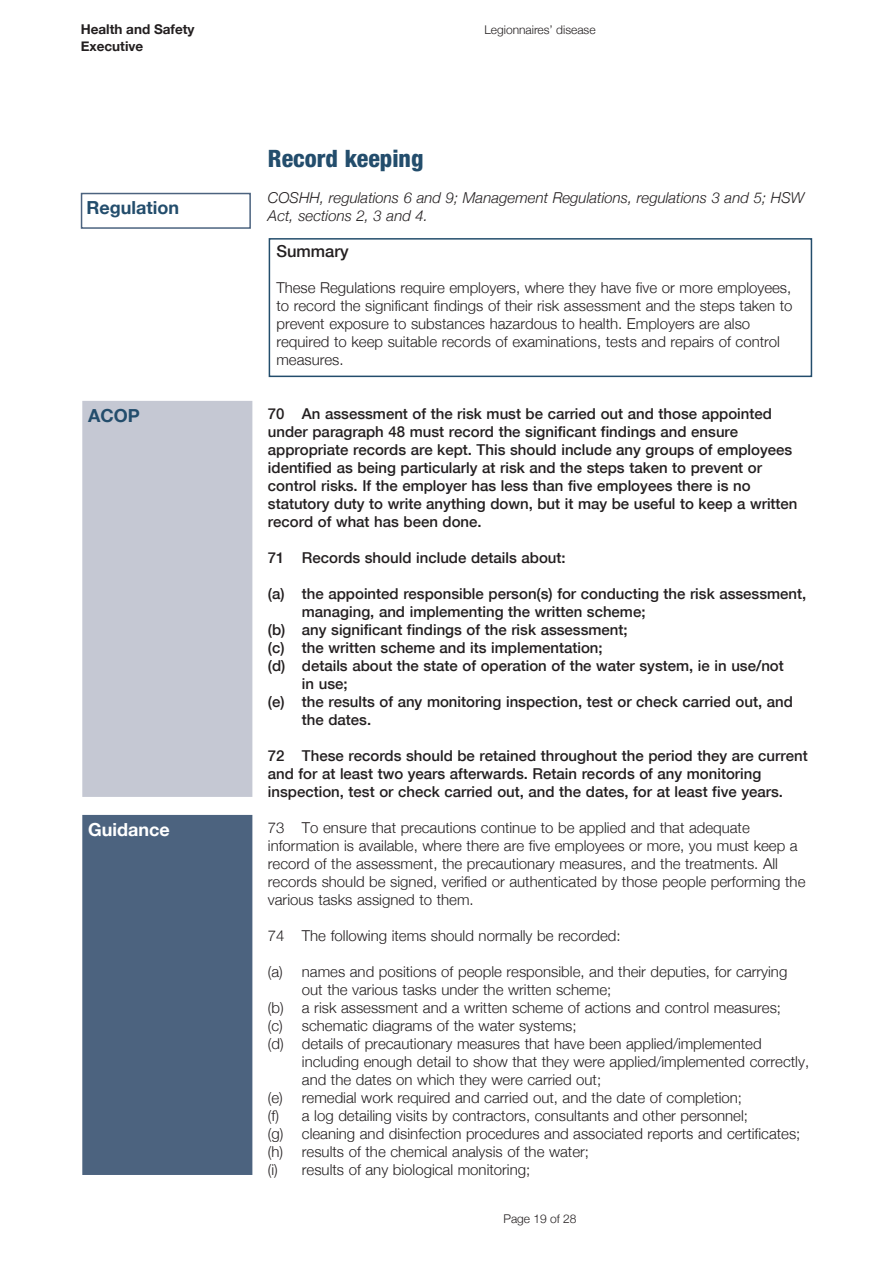
<style>
.page{position:relative;width:893px;height:1263px;background:#fff}
.page>*{position:absolute;margin:0;border:0;box-sizing:border-box;transform-origin:0 0}
.t1{font:800 condensed 24px "Helvetica Neue";color:#234d6c}
.t2{font:700 18px "Helvetica Neue";color:#234d6c}
.t3{font:700 18px "Helvetica Neue";color:#fff}
.H7_Summary_Heading{font:500 16.5px "Helvetica Neue";color:#231f20}
.P2_Summary_text{font:300 15px/18px "Helvetica Neue";color:#231f20}
.t4{font:500 15px/18px "Helvetica Neue";color:#231f20}
.t5{font:italic 300 15px/18px "Helvetica Neue";color:#231f20}
.t6{font:700 13.5px/16.5px "Helvetica Neue";color:#231f20}
.t7{font:300 12px "Helvetica Neue";color:#231f20}
</style>
<div class="page">
<div style="left:81px;top:193px;width:170px;height:36px;border:2px solid #4c637f"></div>
<div style="left:83px;top:816px;width:169px;height:358px;background:#4c637f"></div>
<div style="left:82px;top:815px;width:170px;height:360px;border:2px solid #4c637f"></div>
<div style="left:83px;top:402px;width:169px;height:394px;background:#c5c8d3"></div>
<div style="left:82px;top:401px;width:170px;height:396px;border:2px solid #c5c8d3"></div>
<div style="left:269px;top:238px;width:543px;height:139px;border:2px solid #234d6c"></div>
<p class="t6" style="left:81px;top:22px;width:115px">Health and Safety<br>Executive</p>
<p class="t7" style="left:484px;top:20px;width:113px">Legionnaires’ disease</p>
<p class="t2" style="left:87px;top:193px;width:94px">Regulation</p>
<p class="t2" style="left:88px;top:401px;width:53px">ACOP</p>
<p class="t3" style="left:88px;top:815px;width:83px">Guidance</p>
<h1 class="t1" style="left:268px;top:143px;width:157px">Record keeping</h1>
<p class="t5" style="left:268px;top:188px;width:538px">COSHH, regulations 6 and 9; Management Regulations, regulations 3 and 5; HSW<br>Act, sections 2, 3 and 4.</p>
<p class="H7_Summary_Heading" style="left:276px;top:238px;width:74px">Summary</p>
<p class="P2_Summary_text" style="left:276px;top:278px;width:518px">These Regulations require employers, where they have five or more employees, to record the significant findings of their risk assessment and the steps taken to prevent exposure to substances hazardous to health. Employers are also required to keep suitable records of examinations, tests and repairs of control measures.</p>
<p class="t4" style="left:268px;top:404px;width:531px">70 An assessment of the risk must be carried out and those appointed under paragraph 48 must record the significant findings and ensure appropriate records are kept. This should include any groups of employees identified as being particularly at risk and the steps taken to prevent or control risks. If the employer has less than five employees there is no statutory duty to write anything down, but it may be useful to keep a written record of what has been done.</p>
<p class="t4" style="left:268px;top:548px;width:299px">71 Records should include details about:</p>
<p class="t4" style="left:302px;top:584px;width:506px;text-indent:-34px">(a) the appointed responsible person(s) for conducting the risk assessment, managing, and implementing the written scheme;</p>
<p class="t4" style="left:268px;top:620px;width:361px">(b) any significant findings of the risk assessment;</p>
<p class="t4" style="left:268px;top:638px;width:336px">(c) the written scheme and its implementation;</p>
<p class="t4" style="left:302px;top:656px;width:483px;text-indent:-34px">(d) details about the state of operation of the water system, ie in use/not in use;</p>
<p class="t4" style="left:302px;top:692px;width:492px;text-indent:-34px">(e) the results of any monitoring inspection, test or check carried out, and the dates.</p>
<p class="t4" style="left:268px;top:746px;width:541px">72 These records should be retained throughout the period they are current and for at least two years afterwards. Retain records of any monitoring inspection, test or check carried out, and the dates, for at least five years.</p>
<p class="P2_Summary_text" style="left:268px;top:818px;width:539px">73 To ensure that precautions continue to be applied and that adequate information is available, where there are five employees or more, you must keep a record of the assessment, the precautionary measures, and the treatments. All records should be signed, verified or authenticated by those people performing the various tasks assigned to them.</p>
<p class="P2_Summary_text" style="left:268px;top:926px;width:354px">74 The following items should normally be recorded:</p>
<p class="P2_Summary_text" style="left:302px;top:962px;width:487px;text-indent:-34px">(a) names and positions of people responsible, and their deputies, for carrying out the various tasks under the written scheme;</p>
<p class="P2_Summary_text" style="left:268px;top:998px;width:515px">(b) a risk assessment and a written scheme of actions and control measures;</p>
<p class="P2_Summary_text" style="left:268px;top:1016px;width:310px">(c) schematic diagrams of the water systems;</p>
<p class="P2_Summary_text" style="left:302px;top:1034px;width:509px;text-indent:-34px">(d) details of precautionary measures that have been applied/implemented including enough detail to show that they were applied/implemented correctly, and the dates on which they were carried out;</p>
<p class="P2_Summary_text" style="left:268px;top:1088px;width:476px">(e) remedial work required and carried out, and the date of completion;</p>
<p class="P2_Summary_text" style="left:268px;top:1106px;width:482px">(f) a log detailing visits by contractors, consultants and other personnel;</p>
<p class="P2_Summary_text" style="left:268px;top:1124px;width:534px">(g) cleaning and disinfection procedures and associated reports and certificates;</p>
<p class="P2_Summary_text" style="left:268px;top:1142px;width:323px">(h) results of the chemical analysis of the water;</p>
<p class="P2_Summary_text" style="left:268px;top:1160px;width:264px">(i) results of any biological monitoring;</p>
<p class="t7" style="left:503px;top:1208px;width:75px">Page 19 of 28</p>
</div>
